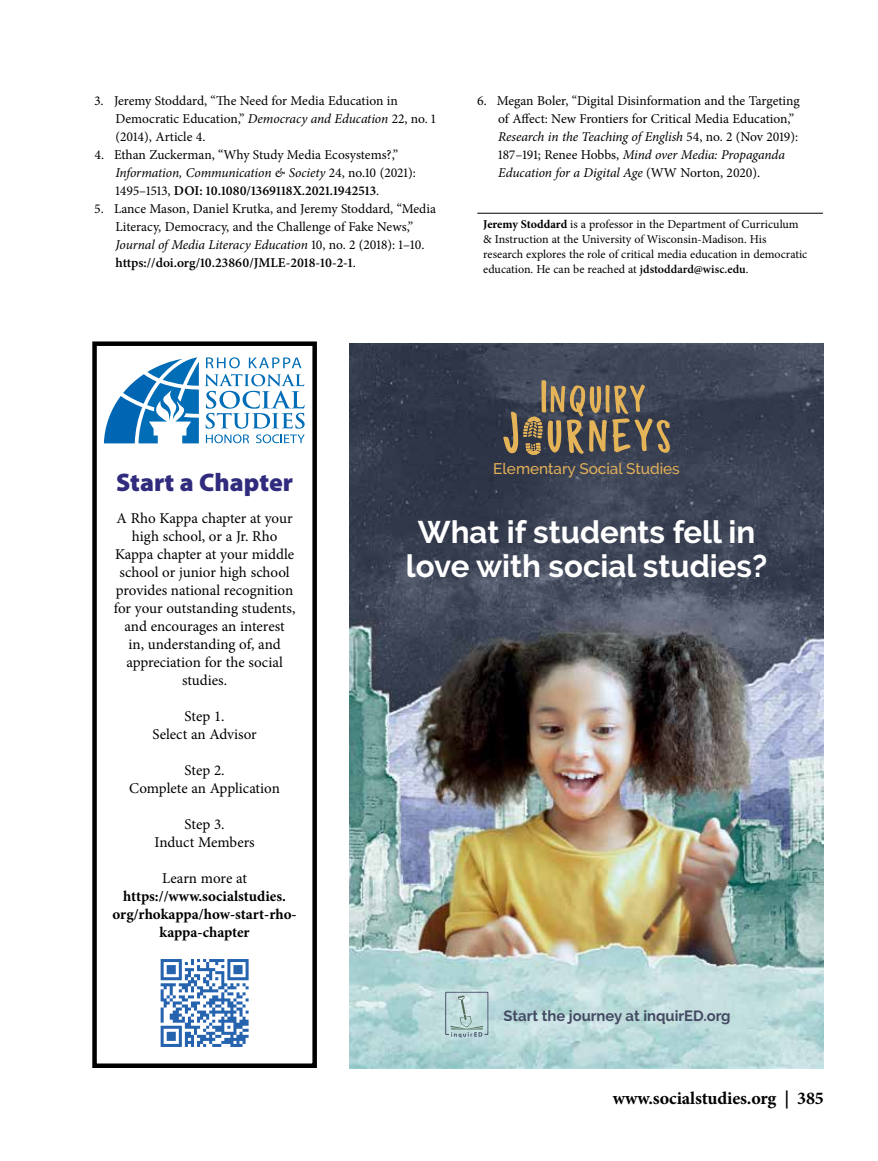
<style>
.page{position:relative;width:878px;height:1161px;background:#fff}
.page>*{position:absolute;margin:0;border:0;box-sizing:border-box;transform-origin:0 0}
.t1{font:700 31.2px/33.3px "Raleway";color:#fff;text-align:center}
.t2{font:900 25.5px "Myriad Pro";color:#302b7d}
.t3{font:700 18px "Minion Pro";letter-spacing:-.01em;color:#000}
.t4{font:500 15.3px "Raleway";color:#e3b057}
.t5{font:15px/18px "Minion Pro";letter-spacing:-.005em;color:#000;text-align:center}
.t6{font:700 15px/18px "Minion Pro";color:#000;text-align:center}
.t7{font:700 14.85px "Raleway";color:#434b62}
.t8{font:13.5px/18px "Minion Pro";color:#000}
.t9{font:12px/15px "Minion Pro";color:#000}
.s1{font-style:italic}
.s2{font-weight:600}
.s3{font-weight:700}
</style>
<div class="page">
<hr style="left:477px;top:213px;width:345px;height:1px;background:#000">
<img style="left:349px;top:344px;width:475px;height:724px">
<svg style="left:503px;top:380px;width:166px;height:75px;background:#6a6154"></svg>
<svg style="left:445px;top:992px;width:43px;height:46px;background:#b2ccce"></svg>
<div style="left:92px;top:341px;width:225px;height:727px;border:4px solid #000"></div>
<svg style="left:160px;top:959px;width:89px;height:88px"></svg>
<svg style="left:161px;top:959px;width:87px;height:88px"></svg>
<svg style="left:104px;top:357px;width:201px;height:86px"></svg>
<p class="t8" style="left:115px;top:92px;width:321px;text-indent:-21px">3. Jeremy Stoddard, “The Need for Media Education in<br>Democratic Education,” <span class="s1">Democracy and Education</span> 22, no. 1 (2014), Article 4.</p>
<p class="t8" style="left:115px;top:146px;width:302px;text-indent:-21px">4. Ethan Zuckerman, “Why Study Media Ecosystems?,”<br><span class="s1">Information, Communication &amp; Society</span> 24, no.10 (2021):<br>1495–1513, <span class="s2">DOI: 10.1080/1369118X.2021.1942513</span>.</p>
<p class="t8" style="left:115px;top:200px;width:322px;text-indent:-21px">5. Lance Mason, Daniel Krutka, and Jeremy Stoddard, “Media Literacy, Democracy, and the Challenge of Fake News,” <span class="s1">Journal of Media Literacy Education</span> 10, no. 2 (2018): 1–10. <span class="s2">https://doi.org/10.23860/JMLE-2018-10-2-1</span>.</p>
<p class="t8" style="left:498px;top:92px;width:303px;text-indent:-21px">6. Megan Boler, “Digital Disinformation and the Targeting of Affect: New Frontiers for Critical Media Education,” <span class="s1">Research in the Teaching of English</span> 54, no. 2 (Nov 2019):<br>187–191; Renee Hobbs, <span class="s1">Mind over Media: Propaganda Education for a Digital Age</span> (WW Norton, 2020).</p>
<p class="t9" style="left:483px;top:217px;width:325px"><span class="s3">Jeremy Stoddard</span> is a professor in the Department of Curriculum &amp; Instruction at the University of Wisconsin-Madison. His research explores the role of critical media education in democratic education. He can be reached at <span class="s2">jdstoddard@wisc.edu</span>.</p>
<h2 class="t2" style="left:116px;top:468px;width:179px">Start a Chapter</h2>
<p class="t5" style="left:114px;top:509px;width:183px">A Rho Kappa chapter at your high school, or a Jr. Rho<br>Kappa chapter at your middle school or junior high school provides national recognition for your outstanding students, and encourages an interest<br>in, understanding of, and appreciation for the social studies.</p>
<p class="t5" style="left:152px;top:707px;width:106px">Step 1.<br>Select an Advisor</p>
<p class="t5" style="left:129px;top:761px;width:152px">Step 2.<br>Complete an Application</p>
<p class="t5" style="left:154px;top:815px;width:102px">Step 3.<br>Induct Members</p>
<p class="t5" style="left:162px;top:869px;width:86px">Learn more at</p>
<p class="t6" style="left:113px;top:887px;width:186px">https://www.socialstudies. org/rhokappa/how-start-rho&shy;kappa-chapter</p>
<p class="t4" style="left:493px;top:460px;width:188px">Elementary Social Studies</p>
<h1 class="t1" style="left:406px;top:516px;width:363px">What if students fell in love with social studies?</h1>
<p class="t7" style="left:503px;top:1008px;width:229px">Start the journey at inquirED.org</p>
<h3 class="t3" style="left:613px;top:1086px;width:212px">www.socialstudies.org | 385</h3>
</div>
